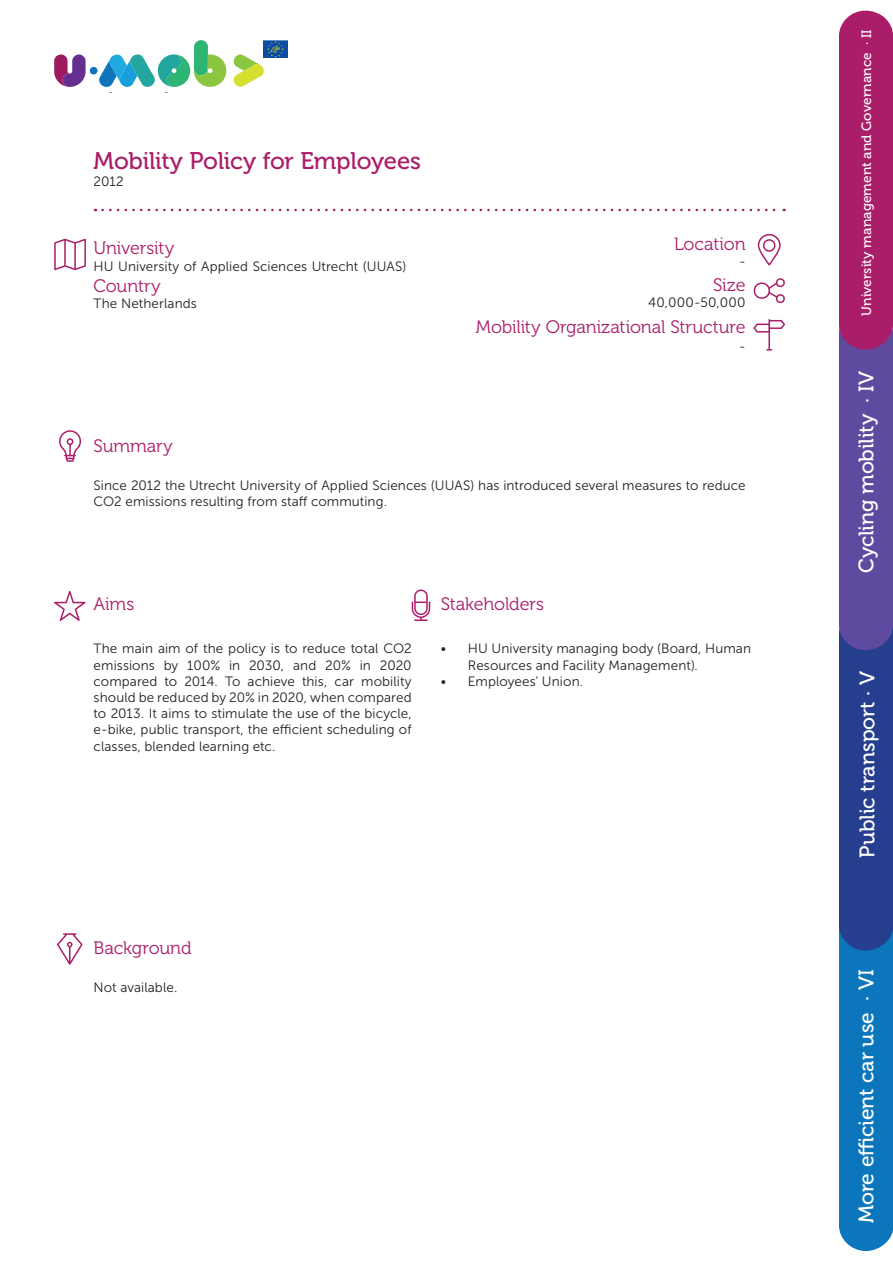
<style>
.page{position:relative;width:893px;height:1263px;background:#fff}
.page>*{position:absolute;margin:0;border:0;box-sizing:border-box;transform-origin:0 0}
.t1{font:24px "Museo 500";letter-spacing:-.01em;color:#aa1e69}
.t2{font:21px "Museo 500";letter-spacing:-.005em;color:#fff}
.t3{font:18px "Museo 300";letter-spacing:-.005em;color:#aa1e69}
.t4{font:18px "Museo 500";letter-spacing:-.005em;color:#fff}
.t5{font:13.5px/16.2px "Museo Sans 300";letter-spacing:.005em;color:#231f20}
.t6{font:13.5px "Museo 500";letter-spacing:.005em;color:#fff}
.t7{font:italic 13.5px "Museo Sans 300";color:#231f20}
</style>
<div class="page">
<svg style="left:54px;top:54px;width:32px;height:33px"></svg>
<svg style="left:233px;top:54px;width:31px;height:33px"></svg>
<div style="left:90px;top:67px;width:8px;height:8px;background:#0d75bb;border-radius:50%"></div>
<img style="left:263px;top:40px;width:25px;height:18px">
<svg style="left:99px;top:40px;width:128px;height:53px"></svg>
<svg style="left:103px;top:209px;width:682px;height:2px"></svg>
<svg style="left:54px;top:591px;width:32px;height:30px"></svg>
<svg style="left:753px;top:278px;width:32px;height:26px"></svg>
<svg style="left:758px;top:234px;width:23px;height:31px"></svg>
<svg style="left:54px;top:239px;width:32px;height:31px"></svg>
<svg style="left:59px;top:430px;width:22px;height:32px"></svg>
<svg style="left:753px;top:319px;width:32px;height:32px"></svg>
<svg style="left:412px;top:589px;width:18px;height:32px"></svg>
<svg style="left:57px;top:933px;width:26px;height:32px"></svg>
<div style="left:839px;top:877px;width:54px;height:374px;background:#0b76bb;border-radius:26px"></div>
<div style="left:839px;top:608px;width:54px;height:343px;background:#253f8e;border-radius:26px"></div>
<div style="left:839px;top:308px;width:54px;height:342px;background:#5e4b9f;border-radius:26px"></div>
<div style="left:839px;top:11px;width:54px;height:339px;background:#aa1e69;border-radius:26px"></div>
<h1 class="t1" style="left:94px;top:148px;width:329px">Mobility Policy for Employees</h1>
<p class="t5" style="left:94px;top:173px;width:32px">2012</p>
<h3 class="t3" style="left:94px;top:239px;width:82px">University</h3>
<p class="t5" style="left:94px;top:258px;width:314px">HU University of Applied Sciences Utrecht (UUAS)</p>
<h3 class="t3" style="left:94px;top:276px;width:69px">Country</h3>
<p class="t5" style="left:94px;top:296px;width:105px">The Netherlands</p>
<h3 class="t3" style="left:94px;top:436px;width:81px">Summary</h3>
<h3 class="t3" style="left:674px;top:234px;width:73px">Location</h3>
<p class="t5" style="left:739px;top:253px;width:8px">-</p>
<h3 class="t3" style="left:713px;top:275px;width:34px">Size</h3>
<p class="t5" style="left:648px;top:295px;width:99px">40,000-50,000</p>
<h3 class="t3" style="left:476px;top:317px;width:271px">Mobility Organizational Structure</h3>
<p class="t7" style="left:739px;top:339px;width:8px">-</p>
<p class="t5" style="left:94px;top:477px;width:653px">Since 2012 the Utrecht University of Applied Sciences (UUAS) has introduced several measures to reduce<br>CO2 emissions resulting from staff commuting.</p>
<h3 class="t3" style="left:94px;top:594px;width:42px">Aims</h3>
<h3 class="t3" style="left:441px;top:594px;width:105px">Stakeholders</h3>
<p class="t5" style="left:94px;top:641px;width:320px;text-align:justify">The main aim of the policy is to reduce total CO2 emissions by 100% in 2030, and 20% in 2020 compared to 2014. To achieve this, car mobility should be reduced by 20% in 2020, when compared to 2013. It aims to stimulate the use of the bicycle, e-bike, public transport, the efficient scheduling of classes, blended learning etc.</p>
<p class="t5" style="left:468px;top:641px;width:285px;text-indent:-27px">• HU University managing body (Board, Human<br>Resources and Facility Management).</p>
<p class="t5" style="left:441px;top:673px;width:144px">• Employees’ Union.</p>
<h3 class="t3" style="left:94px;top:938px;width:100px">Background</h3>
<p class="t5" style="left:94px;top:979px;width:85px">Not available.</p>
<p class="t6" style="left:859px;top:316px;width:287px;rotate:-90deg">University management and Governance · II</p>
<h3 class="t4" style="left:856px;top:427px;width:376px;rotate:-90deg">University management and Governance · II</h3>
<h2 class="t2" style="left:855px;top:573px;width:203px;rotate:-90deg">Cycling mobility · IV</h2>
<h2 class="t2" style="left:856px;top:858px;width:188px;rotate:-90deg">Public transport · V</h2>
<h2 class="t2" style="left:855px;top:1223px;width:255px;rotate:-90deg">More efficient car use · VI</h2>
</div>
